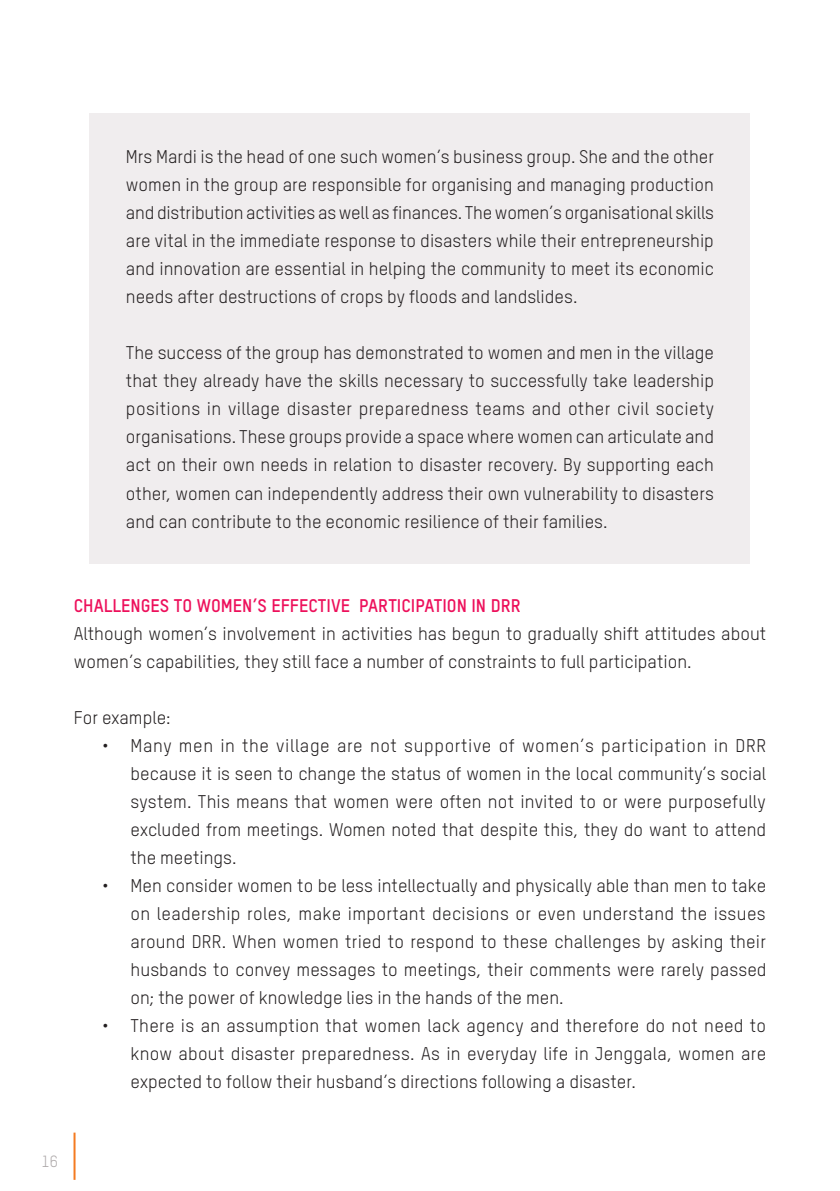
<style>
.page{position:relative;width:840px;height:1191px;background:#fff}
.page>*{position:absolute;margin:0;border:0;box-sizing:border-box;transform-origin:0 0}
.t1{font:18px/28px "Oxfam TSTARPRO";color:#231f20;text-align:justify}
.t2{font:700 18px "Oxfam TSTARPRO";color:#ed105b}
.t3{font:16px "Oxfam TSTARPRO";color:#afaaab}
</style>
<div class="page">
<hr style="left:73px;top:1132px;width:2px;height:47px;background:#f47b21">
<div style="left:89px;top:113px;width:661px;height:450px;background:#f0edee"></div>
<p class="t1" style="left:126px;top:141px;width:589px">Mrs Mardi is the head of one such women’s business group. She and the other women in the group are responsible for organising and managing production and distribution activities as well as finances. The women’s organisational skills are vital in the immediate response to disasters while their entrepreneurship and innovation are essential in helping the community to meet its economic needs after destructions of crops by floods and landslides.</p>
<p class="t1" style="left:126px;top:337px;width:589px">The success of the group has demonstrated to women and men in the village that they already have the skills necessary to successfully take leadership positions in village disaster preparedness teams and other civil society organisations. These groups provide a space where women can articulate and act on their own needs in relation to disaster recovery. By supporting each other, women can independently address their own vulnerability to disasters and can contribute to the economic resilience of their families.</p>
<p class="t2" style="left:74px;top:591px;width:448px">CHALLENGES TO WOMEN’S EFFECTIVE PARTICIPATION IN DRR</p>
<p class="t1" style="left:74px;top:617px;width:693px">Although women’s involvement in activities has begun to gradually shift attitudes about women’s capabilities, they still face a number of constraints to full participation.</p>
<p class="t1" style="left:74px;top:701px;width:98px">For example:</p>
<p class="t1" style="left:130px;top:729px;width:637px;text-indent:-28px">• Many men in the village are not supportive of women’s participation in DRR because it is seen to change the status of women in the local community’s social system. This means that women were often not invited to or were purposefully excluded from meetings. Women noted that despite this, they do want to attend the meetings.</p>
<p class="t1" style="left:130px;top:869px;width:637px;text-indent:-28px">• Men consider women to be less intellectually and physically able than men to take on leadership roles, make important decisions or even understand the issues around DRR. When women tried to respond to these challenges by asking their husbands to convey messages to meetings, their comments were rarely passed on; the power of knowledge lies in the hands of the men.</p>
<p class="t1" style="left:130px;top:1009px;width:636px;text-indent:-28px">• There is an assumption that women lack agency and therefore do not need to know about disaster preparedness. As in everyday life in Jenggala, women are expected to follow their husband’s directions following a disaster.</p>
<p class="t3" style="left:42px;top:1149px;width:18px">16</p>
</div>
